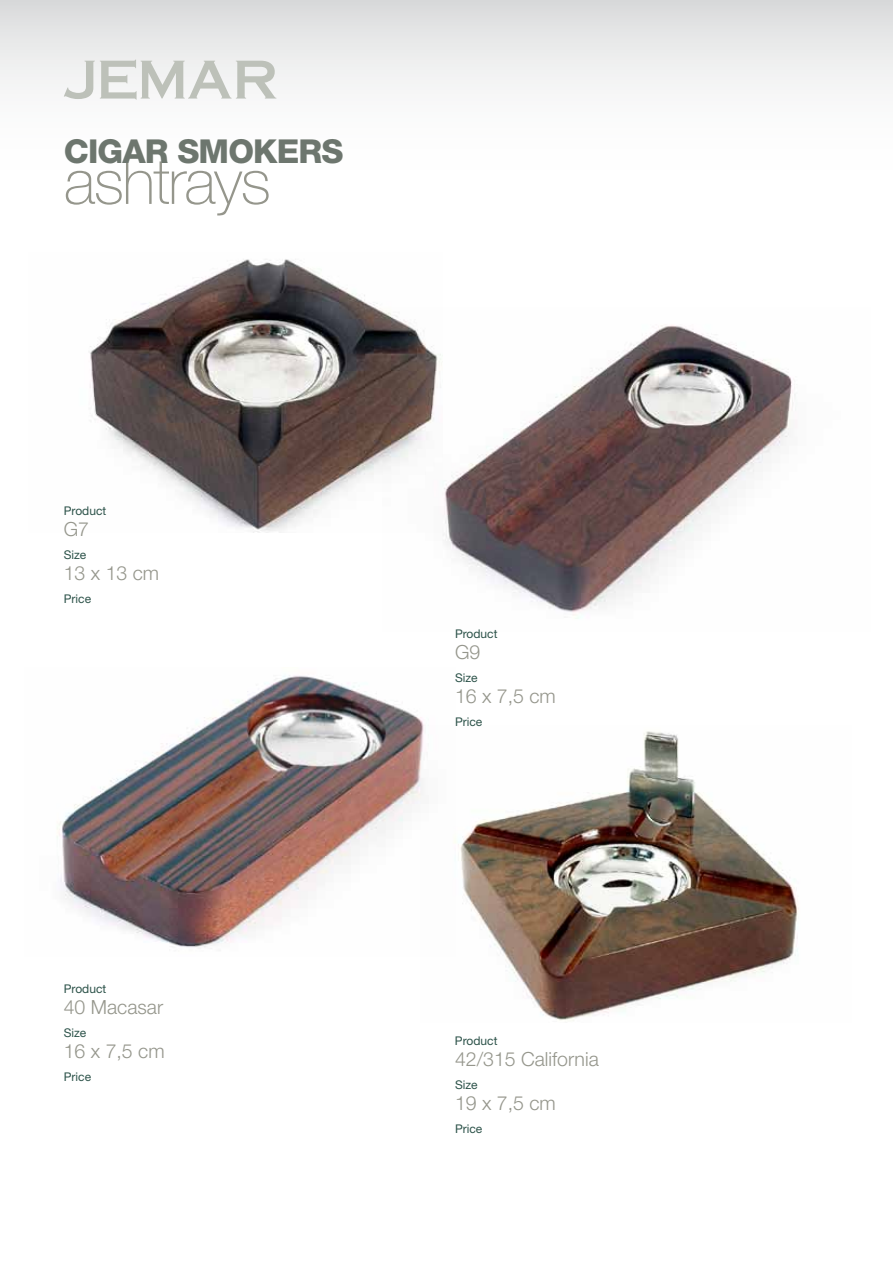
<style>
.page{position:relative;width:893px;height:1263px;background:#fff}
.page>*{position:absolute;margin:0;border:0;box-sizing:border-box;transform-origin:0 0}
.t1{font:100 63px "Helvetica Neue";letter-spacing:-.025em;color:#95968c}
.t2{font:800 33px "Helvetica Neue";color:#6d766e}
.t3{font:300 19.5px "Helvetica Neue";color:#95968c}
.t4{font:12px "Helvetica Neue";color:#2d534a}
</style>
<div class="page">
<div style="left:0;top:0;width:893px;height:202px;background:linear-gradient(to bottom,#e0e1e2,#fff)"></div>
<img style="left:89px;top:259px;width:294px;height:273px">
<svg style="left:64px;top:60px;width:212px;height:40px"></svg>
<img style="left:383px;top:312px;width:413px;height:307px">
<img style="left:455px;top:731px;width:344px;height:290px">
<img style="left:57px;top:675px;width:398px;height:272px">
<h2 class="t2" style="left:64px;top:131px;width:22px">CIGAR</h2>
<h2 class="t2" style="left:177px;top:131px;width:25px">SMOKERS</h2>
<h1 class="t1" style="left:64px;top:145px;width:209px">ashtrays</h1>
<p class="t4" style="left:64px;top:504px;width:44px">Product</p>
<h3 class="t3" style="left:64px;top:517px;width:27px">G7</h3>
<p class="t4" style="left:64px;top:548px;width:24px">Size</p>
<h3 class="t3" style="left:64px;top:561px;width:97px">13 x 13 cm</h3>
<p class="t4" style="left:64px;top:591px;width:29px">Price</p>
<p class="t4" style="left:64px;top:981px;width:44px">Product</p>
<h3 class="t3" style="left:64px;top:995px;width:101px">40 Macasar</h3>
<p class="t4" style="left:64px;top:1025px;width:24px">Size</p>
<h3 class="t3" style="left:64px;top:1039px;width:102px">16 x 7,5 cm</h3>
<p class="t4" style="left:64px;top:1069px;width:29px">Price</p>
<p class="t4" style="left:455px;top:627px;width:44px">Product</p>
<h3 class="t3" style="left:455px;top:640px;width:27px">G9</h3>
<p class="t4" style="left:455px;top:670px;width:24px">Size</p>
<h3 class="t3" style="left:455px;top:684px;width:102px">16 x 7,5 cm</h3>
<p class="t4" style="left:455px;top:714px;width:29px">Price</p>
<p class="t4" style="left:455px;top:1033px;width:44px">Product</p>
<h3 class="t3" style="left:455px;top:1047px;width:145px">42/315 California</h3>
<p class="t4" style="left:455px;top:1077px;width:24px">Size</p>
<h3 class="t3" style="left:455px;top:1091px;width:102px">19 x 7,5 cm</h3>
<p class="t4" style="left:455px;top:1121px;width:29px">Price</p>
</div>
